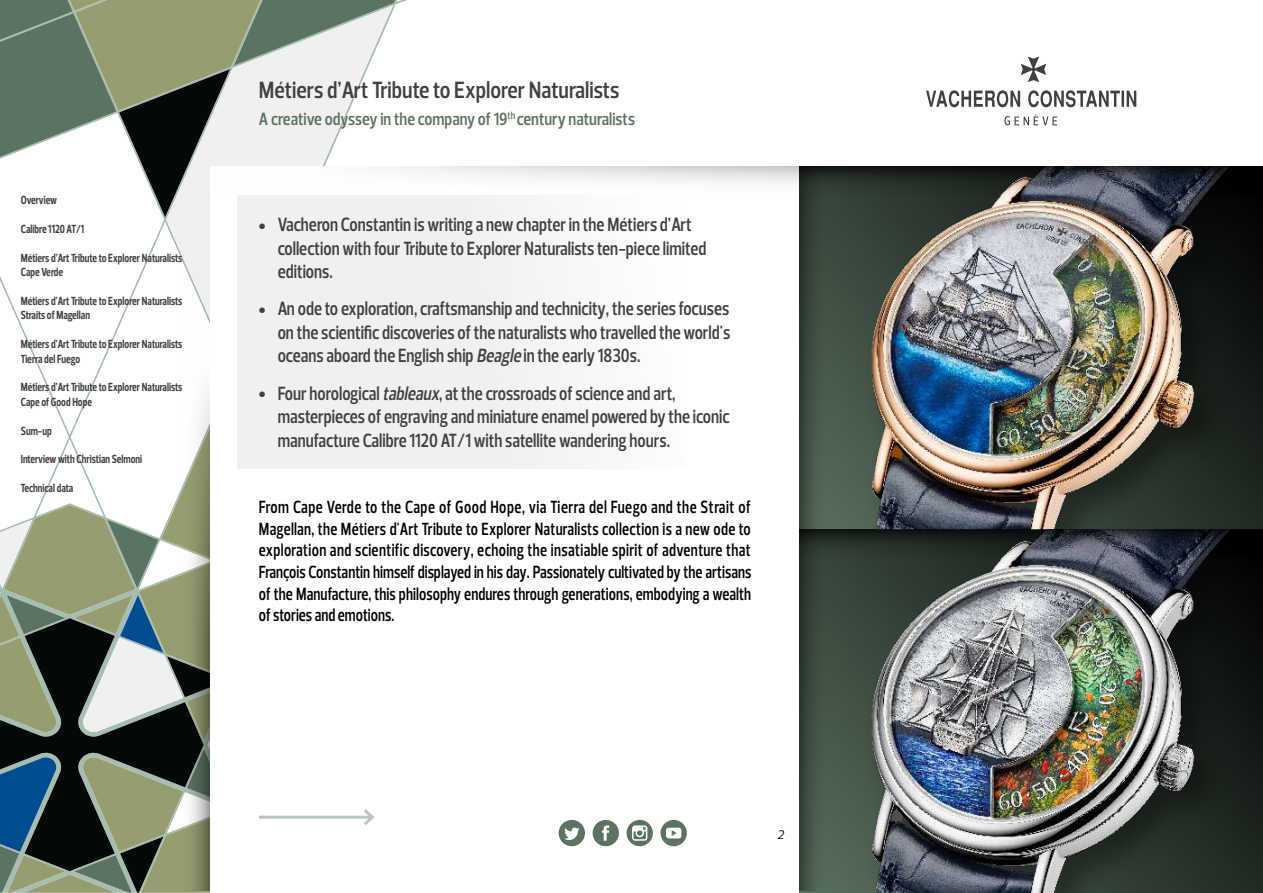
<style>
.page{position:relative;width:1263px;height:893px;background:#fff}
.page>*{position:absolute;margin:0;border:0;box-sizing:border-box;transform-origin:0 0}
.t1{font:600 24px "Prelo Condensed";color:#40403f}
.t2{font:600 19.5px/23.4px "Prelo Condensed";color:#40403f;scale:.95 1}
.t3{font:600 18px/21.6px "Prelo Condensed";color:#000;text-align:justify;scale:.9 1}
.t4{font:600 18px "Prelo Condensed";color:#5c7361}
.t5{font:italic 12.75px "Prelo";color:#000}
.t6{font:700 12px/14.4px "Prelo Condensed";color:#40403f;scale:.9 1}
.s1{font-family:"Arial";font-weight:700}
.s2{font-style:italic}
</style>
<div class="page">
<svg style="left:0;top:741px;width:163px;height:8px"></svg>
<svg style="left:0;top:749px;width:210px;height:144px;background:#4b5e57"></svg>
<svg style="left:0;top:280px;width:163px;height:461px"></svg>
<svg style="left:0;top:0;width:395px;height:216px"></svg>
<svg style="left:926px;top:57px;width:210px;height:68px"></svg>
<svg style="left:163px;top:190px;width:47px;height:701px"></svg>
<div style="left:210px;top:166px;width:1052px;height:727px;background:#fff"></div>
<svg style="left:237px;top:166px;width:560px;height:30px"></svg>
<svg style="left:559px;top:820px;width:26px;height:26px"></svg>
<svg style="left:593px;top:820px;width:26px;height:26px"></svg>
<svg style="left:660px;top:820px;width:27px;height:26px"></svg>
<svg style="left:627px;top:820px;width:26px;height:26px"></svg>
<div style="left:835px;top:166px;width:428px;height:364px;background:#000;opacity:.38"></div>
<img style="left:810px;top:214px;width:442px;height:679px">
<div style="left:828px;top:530px;width:435px;height:363px;background:#000;opacity:.38"></div>
<svg style="left:847px;top:166px;width:416px;height:48px;background:#363a3b"></svg>
<svg style="left:799px;top:166px;width:48px;height:725px;background:#3d4c40"></svg>
<svg style="left:799px;top:530px;width:464px;height:47px;background:#33393b"></svg>
<hr style="left:259px;top:816px;width:113px;height:3px;background:#bcc6be">
<svg style="left:360px;top:809px;width:15px;height:16px"></svg>
<div style="left:237px;top:196px;width:450px;height:273px;background:#f0f0f0"></div>
<p class="t6" style="left:21px;top:193px;width:42px">Overview</p>
<p class="t6" style="left:21px;top:222px;width:72px">Calibre 1120 AT/1</p>
<p class="t6" style="left:21px;top:251px;width:181px">Métiers d’Art Tribute to Explorer Naturalists<br>Cape Verde</p>
<p class="t6" style="left:21px;top:294px;width:181px">Métiers d’Art Tribute to Explorer Naturalists<br>Straits of Magellan</p>
<p class="t6" style="left:21px;top:337px;width:181px">Métiers d’Art Tribute to Explorer Naturalists<br>Tierra del Fuego</p>
<p class="t6" style="left:21px;top:380px;width:181px">Métiers d’Art Tribute to Explorer Naturalists<br>Cape of Good Hope</p>
<p class="t6" style="left:21px;top:423px;width:36px">Sum-up</p>
<p class="t6" style="left:21px;top:452px;width:136px">Interview with Christian Selmoni</p>
<p class="t6" style="left:21px;top:481px;width:60px">Technical data</p>
<p class="t1" style="left:259px;top:76px;width:362px">Métiers d’Art Tribute to Explorer Naturalists</p>
<p class="t4" style="left:259px;top:108px;width:377px">A creative odyssey in the company of 19<sup>th</sup> century naturalists</p>
<p class="t2" style="left:278px;top:213px;width:453px;text-indent:-19px"><span class="s1">•</span> Vacheron Constantin is writing a new chapter in the Métiers d’Art collection with four Tribute to Explorer Naturalists ten-piece limited editions.</p>
<p class="t2" style="left:278px;top:297px;width:478px;text-align:justify;text-indent:-19px"><span class="s1">•</span> An ode to exploration, craftsmanship and technicity, the series focuses on the scientific discoveries of the naturalists who travelled the world's oceans aboard the English ship <span class="s2">Beagle</span> in the early 1830s.</p>
<p class="t2" style="left:278px;top:382px;width:477px;text-indent:-19px"><span class="s1">•</span> Four horological <span class="s2">tableaux</span>, at the crossroads of science and art, masterpieces of engraving and miniature enamel powered by the iconic manufacture Calibre 1120 AT/1 with satellite wandering hours.</p>
<p class="t3" style="left:259px;top:496px;width:549px">From Cape Verde to the Cape of Good Hope, via Tierra del Fuego and the Strait of Magellan, the Métiers d'Art Tribute to Explorer Naturalists collection is a new ode to exploration and scientific discovery, echoing the insatiable spirit of adventure that François Constantin himself displayed in his day. Passionately cultivated by the artisans of the Manufacture, this philosophy endures through generations, embodying a wealth of stories and emotions.</p>
<p class="t5" style="left:777px;top:826px;width:9px">2</p>
</div>
